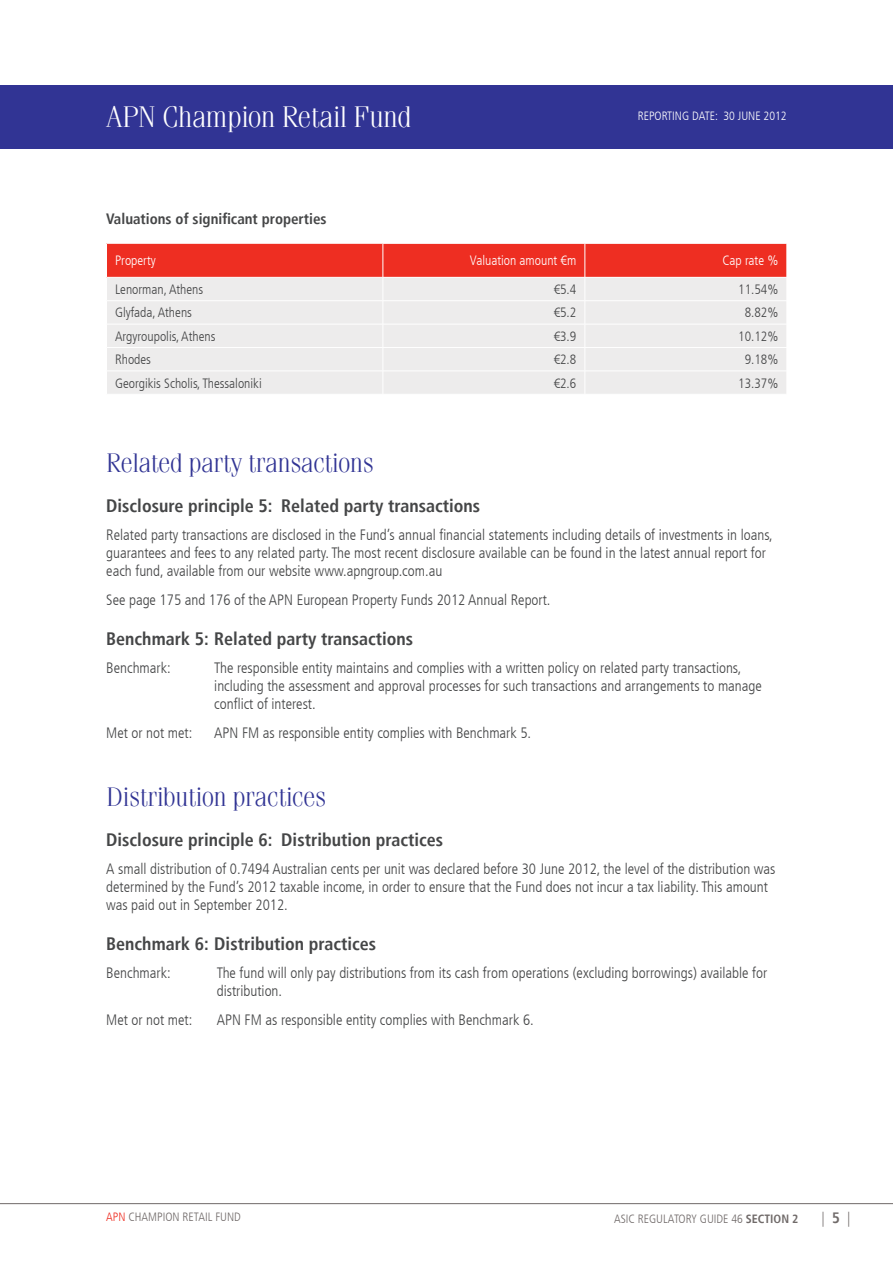
<style>
.page{position:relative;width:893px;height:1263px;background:#fff}
.page>*{position:absolute;margin:0;border:0;box-sizing:border-box;transform-origin:0 0}
.t1{font:300 30px "Fenice LT";letter-spacing:-.03em;color:#fff}
.Paragraph_Style_1{font:300 27px "Fenice LT";letter-spacing:-.03em;color:#313494}
.Paragraph_Style_1-2{font:700 condensed 18px "Frutiger LT";color:#454647}
.t2{font:300 condensed 15px/18px "Frutiger LT";color:#454647}
.t3{font:700 condensed 15px "Frutiger LT";color:#454647}
.t4{font:300 condensed 15px "Frutiger LT";color:#706a69}
.t5{font:300 condensed 13.5px "Frutiger LT";color:#454647}
.t6{font:300 condensed 13.5px "Frutiger LT";color:#fff}
.t7{font:300 condensed 12px "Frutiger LT";color:#706a69}
.t8{font:300 condensed 12px "Frutiger LT";color:#fff}
.s1{color:#ee2e22}
.s2{font-weight:700}
</style>
<div class="page">
<div style="left:0;top:85px;width:893px;height:64px;background:#313494"></div>
<hr style="left:0;top:1203px;width:893px;height:1px;background:#706a69">
<div style="left:106px;top:243px;width:277px;height:34px;background:#ee2e22"></div>
<div style="left:107px;top:278px;width:275px;height:116px;background:#edecec"></div>
<hr style="left:106px;top:243px;width:277px;height:1px;background:#fff">
<hr style="left:106px;top:243px;width:1px;height:34px;background:#fff">
<hr style="left:106px;top:300px;width:277px;height:1px;background:#fff">
<hr style="left:106px;top:324px;width:277px;height:1px;background:#fff">
<hr style="left:106px;top:347px;width:277px;height:1px;background:#fff">
<hr style="left:106px;top:371px;width:277px;height:1px;background:#fff">
<svg style="left:383px;top:243px;width:404px;height:151px;background:#edc3c0"></svg>
<h1 class="t1" style="left:106px;top:99px;width:307px">APN Champion Retail Fund</h1>
<p class="t8" style="left:638px;top:109px;width:151px">REPORTING DATE: 30 JUNE 2012</p>
<p class="t3" style="left:106px;top:210px;width:222px">Valuations of significant properties</p>
<p class="t6" style="left:115px;top:253px;width:42px">Property</p>
<p class="t6" style="left:470px;top:253px;width:108px">Valuation amount €m</p>
<p class="t6" style="left:722px;top:253px;width:57px">Cap rate %</p>
<p class="t5" style="left:115px;top:282px;width:90px">Lenorman, Athens</p>
<p class="t5" style="left:554px;top:282px;width:24px">€5.4</p>
<p class="t5" style="left:738px;top:282px;width:42px">11.54%</p>
<p class="t5" style="left:115px;top:305px;width:78px">Glyfada, Athens</p>
<p class="t5" style="left:554px;top:305px;width:24px">€5.2</p>
<p class="t5" style="left:745px;top:305px;width:35px">8.82%</p>
<p class="t5" style="left:115px;top:329px;width:102px">Argyroupolis, Athens</p>
<p class="t5" style="left:554px;top:329px;width:24px">€3.9</p>
<p class="t5" style="left:738px;top:329px;width:42px">10.12%</p>
<p class="t5" style="left:115px;top:352px;width:38px">Rhodes</p>
<p class="t5" style="left:554px;top:352px;width:24px">€2.8</p>
<p class="t5" style="left:745px;top:352px;width:35px">9.18%</p>
<p class="t5" style="left:115px;top:375px;width:148px">Georgikis Scholis, Thessaloniki</p>
<p class="t5" style="left:554px;top:375px;width:24px">€2.6</p>
<p class="t5" style="left:738px;top:375px;width:42px">13.37%</p>
<p class="Paragraph_Style_1" style="left:106px;top:447px;width:269px">Related party transactions</p>
<p class="Paragraph_Style_1-2" style="left:106px;top:495px;width:375px">Disclosure principle 5: Related party transactions</p>
<p class="t2" style="left:106px;top:526px;width:668px">Related party transactions are disclosed in the Fund’s annual financial statements including details of investments in loans, guarantees and fees to any related party. The most recent disclosure available can be found in the latest annual report for each fund, available from our website www.apngroup.com.au</p>
<p class="t2" style="left:106px;top:591px;width:446px">See page 175 and 176 of the APN European Property Funds 2012 Annual Report.</p>
<p class="Paragraph_Style_1-2" style="left:106px;top:628px;width:308px">Benchmark 5: Related party transactions</p>
<p class="t2" style="left:106px;top:659px;width:66px">Benchmark:</p>
<p class="t2" style="left:214px;top:659px;width:528px">The responsible entity maintains and complies with a written policy on related party transactions,</p>
<p class="t2" style="left:214px;top:677px;width:549px">including the assessment and approval processes for such transactions and arrangements to manage</p>
<p class="t2" style="left:214px;top:695px;width:103px">conflict of interest.</p>
<p class="t2" style="left:106px;top:723px;width:88px">Met or not met:</p>
<p class="t2" style="left:214px;top:723px;width:318px">APN FM as responsible entity complies with Benchmark 5.</p>
<p class="Paragraph_Style_1" style="left:106px;top:781px;width:221px">Distribution practices</p>
<p class="Paragraph_Style_1-2" style="left:106px;top:829px;width:338px">Disclosure principle 6: Distribution practices</p>
<p class="t2" style="left:106px;top:860px;width:670px">A small distribution of 0.7494 Australian cents per unit was declared before 30 June 2012, the level of the distribution was determined by the Fund’s 2012 taxable income, in order to ensure that the Fund does not incur a tax liability. This amount was paid out in September 2012.</p>
<p class="Paragraph_Style_1-2" style="left:106px;top:933px;width:271px">Benchmark 6: Distribution practices</p>
<p class="t2" style="left:106px;top:964px;width:66px">Benchmark:</p>
<p class="t2" style="left:217px;top:964px;width:552px">The fund will only pay distributions from its cash from operations (excluding borrowings) available for</p>
<p class="t2" style="left:217px;top:982px;width:67px">distribution.</p>
<p class="t2" style="left:106px;top:1011px;width:88px">Met or not met:</p>
<p class="t2" style="left:217px;top:1011px;width:318px">APN FM as responsible entity complies with Benchmark 6.</p>
<p class="t7" style="left:106px;top:1210px;width:136px"><span class="s1">APN</span> CHAMPION RETAIL FUND</p>
<p class="t7" style="left:614px;top:1212px;width:186px">ASIC REGULATORY GUIDE 46 <span class="s2">SECTION 2</span></p>
<p class="t4" style="left:822px;top:1209px;width:30px">| <span class="s2">5</span> |</p>
</div>
